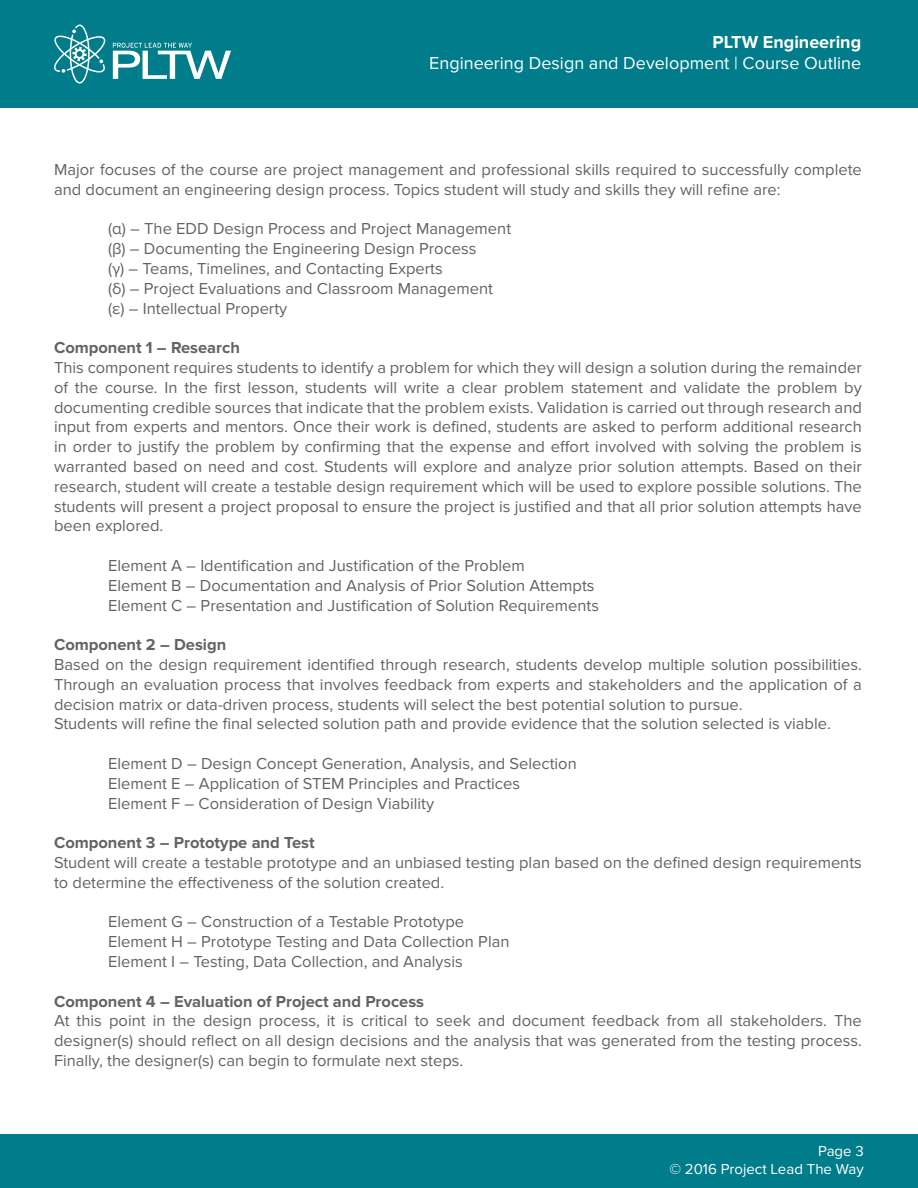
<style>
.page{position:relative;width:918px;height:1188px;background:#fff}
.page>*{position:absolute;margin:0;border:0;box-sizing:border-box;transform-origin:0 0}
.t1{font:18px "Proxima Nova";color:#fff}
.t2{font:700 18px "Proxima Nova";color:#fff}
.t3{font:16.5px/19.8px "Proxima Nova";color:#636366;text-align:justify}
.t4{font:700 16.5px "Proxima Nova";color:#636366}
.t5{font:15px "Proxima Nova";color:#fff}
</style>
<div class="page">
<div style="left:0;top:1134px;width:918px;height:54px;background:#007c8a"></div>
<div style="left:0;top:0;width:918px;height:108px;background:#007c8a"></div>
<svg style="left:113px;top:43px;width:118px;height:36px"></svg>
<svg style="left:54px;top:25px;width:51px;height:59px"></svg>
<p class="t2" style="left:712px;top:32px;width:150px">PLTW Engineering</p>
<p class="t1" style="left:429px;top:53px;width:434px">Engineering Design and Development | Course Outline</p>
<p class="t3" style="left:54px;top:160px;width:809px">Major focuses of the course are project management and professional skills required to successfully complete and document an engineering design process. Topics student will study and skills they will refine are:</p>
<p class="t3" style="left:108px;top:220px;width:405px">(α) – The EDD Design Process and Project Management</p>
<p class="t3" style="left:108px;top:239px;width:370px">(β) – Documenting the Engineering Design Process</p>
<p class="t3" style="left:108px;top:259px;width:336px">(γ) – Teams, Timelines, and Contacting Experts</p>
<p class="t3" style="left:108px;top:279px;width:386px">(δ) – Project Evaluations and Classroom Management</p>
<p class="t3" style="left:108px;top:299px;width:181px">(ε) – Intellectual Property</p>
<p class="t4" style="left:54px;top:338px;width:187px">Component 1 – Research</p>
<p class="t3" style="left:54px;top:358px;width:809px">This component requires students to identify a problem for which they will design a solution during the remainder of the course. In the first lesson, students will write a clear problem statement and validate the problem by documenting credible sources that indicate that the problem exists. Validation is carried out through research and input from experts and mentors. Once their work is defined, students are asked to perform additional research in order to justify the problem by confirming that the expense and effort involved with solving the problem is warranted based on need and cost. Students will explore and analyze prior solution attempts. Based on their research, student will create a testable design requirement which will be used to explore possible solutions. The students will present a project proposal to ensure the project is justified and that all prior solution attempts have been explored.</p>
<p class="t3" style="left:108px;top:556px;width:418px">Element A – Identification and Justification of the Problem</p>
<p class="t3" style="left:108px;top:576px;width:488px">Element B – Documentation and Analysis of Prior Solution Attempts</p>
<p class="t3" style="left:108px;top:596px;width:493px">Element C – Presentation and Justification of Solution Requirements</p>
<p class="t4" style="left:54px;top:635px;width:174px">Component 2 – Design</p>
<p class="t3" style="left:54px;top:655px;width:809px">Based on the design requirement identified through research, students develop multiple solution possibilities.<br>Through an evaluation process that involves feedback from experts and stakeholders and the application of a decision matrix or data-driven process, students will select the best potential solution to pursue.</p>
<p class="t3" style="left:54px;top:715px;width:778px">Students will refine the final selected solution path and provide evidence that the solution selected is viable.</p>
<p class="t3" style="left:108px;top:754px;width:470px">Element D – Design Concept Generation, Analysis, and Selection</p>
<p class="t3" style="left:108px;top:774px;width:414px">Element E – Application of STEM Principles and Practices</p>
<p class="t3" style="left:108px;top:794px;width:328px">Element F – Consideration of Design Viability</p>
<p class="t4" style="left:54px;top:833px;width:262px">Component 3 – Prototype and Test</p>
<p class="t3" style="left:54px;top:853px;width:809px">Student will create a testable prototype and an unbiased testing plan based on the defined design requirements to determine the effectiveness of the solution created.</p>
<p class="t3" style="left:108px;top:913px;width:358px">Element G – Construction of a Testable Prototype</p>
<p class="t3" style="left:108px;top:932px;width:403px">Element H – Prototype Testing and Data Collection Plan</p>
<p class="t3" style="left:108px;top:952px;width:356px">Element I – Testing, Data Collection, and Analysis</p>
<p class="t4" style="left:54px;top:992px;width:372px">Component 4 – Evaluation of Project and Process</p>
<p class="t3" style="left:54px;top:1012px;width:809px">At this point in the design process, it is critical to seek and document feedback from all stakeholders. The designer(s) should reflect on all design decisions and the analysis that was generated from the testing process.<br>Finally, the designer(s) can begin to formulate next steps.</p>
<p class="t5" style="left:818px;top:1144px;width:47px">Page 3</p>
<p class="t5" style="left:669px;top:1161px;width:49px">© 2016</p>
<p class="t5" style="left:705px;top:1162px;width:160px">© Project Lead The Way</p>
</div>
